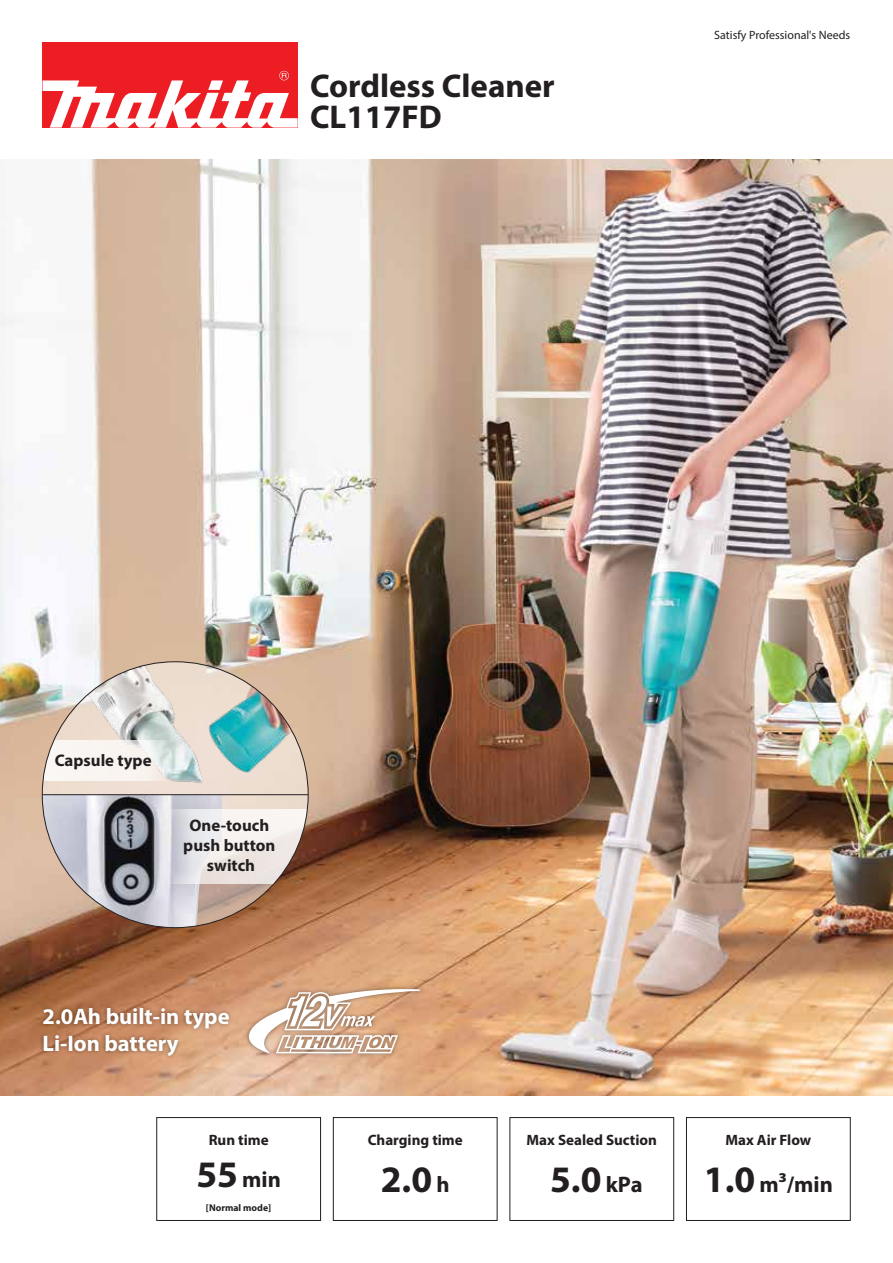
<style>
.page{position:relative;width:893px;height:1263px;background:#fff}
.page>*{position:absolute;margin:0;border:0;box-sizing:border-box;transform-origin:0 0}
.t1{font:700 37.5px "Myriad Pro";color:#231f20}
.t2{font:700 33px "Myriad Pro";color:#231f20}
.t3{font:700 22.5px/27px "Myriad Pro";color:#fff}
.t4{font:700 22.5px "Myriad Pro";color:#231f20}
.t5{font:700 16.8px/20.2px "Myriad Pro";color:#231f20;text-align:center}
.t6{font:700 15px "Myriad Pro";color:#231f20}
.t7{font:12px "Myriad Pro";color:#231f20}
.t8{font:700 9.75px "Myriad Pro";color:#231f20}
.s1{font-size:37.5px}
.s2{font-size:22.5px}
</style>
<div class="page">
<img style="left:0;top:159px;width:893px;height:937px">
<div style="left:43px;top:43px;width:255px;height:85px;background:#ed1d24"></div>
<svg style="left:43px;top:71px;width:255px;height:57px"></svg>
<svg style="left:42px;top:662px;width:266px;height:266px"></svg>
<img style="left:42px;top:795px;width:180px;height:133px">
<img style="left:62px;top:662px;width:246px;height:139px">
<svg style="left:42px;top:741px;width:131px;height:39px"></svg>
<svg style="left:164px;top:809px;width:144px;height:74px"></svg>
<hr style="left:42px;top:794px;width:266px;height:1px;background:#231f20">
<img style="left:36px;top:983px;width:391px;height:80px">
<svg style="left:248px;top:988px;width:172px;height:65px"></svg>
<div style="left:686px;top:1117px;width:165px;height:104px;border:1px solid #231f20"></div>
<div style="left:509px;top:1117px;width:165px;height:104px;border:1px solid #231f20"></div>
<div style="left:333px;top:1117px;width:164px;height:104px;border:1px solid #231f20"></div>
<div style="left:156px;top:1117px;width:165px;height:104px;border:1px solid #231f20"></div>
<h2 class="t2" style="left:310px;top:64px;width:246px">Cordless Cleaner</h2>
<h2 class="t2" style="left:310px;top:95px;width:133px">CL117FD</h2>
<p class="t7" style="left:714px;top:27px;width:138px">Satisfy Professional's Needs</p>
<p class="t5" style="left:55px;top:749px;width:98px">Capsule type</p>
<p class="t5" style="left:183px;top:814px;width:94px">One-touch push button switch</p>
<h3 class="t3" style="left:43px;top:1002px;width:189px">2.0Ah built-in type<br>Li-Ion battery</h3>
<p class="t6" style="left:209px;top:1130px;width:61px">Run time</p>
<h3 class="t4" style="left:196px;top:1165px;width:86px"><span class="s1">55</span> min</h3>
<p class="t8" style="left:206px;top:1202px;width:67px">[Normal mode]</p>
<p class="t6" style="left:368px;top:1130px;width:97px">Charging time</p>
<h1 class="t1" style="left:381px;top:1154px;width:70px">2.0 <span class="s2">h</span></h1>
<p class="t6" style="left:527px;top:1130px;width:132px">Max Sealed Suction</p>
<h1 class="t1" style="left:550px;top:1154px;width:94px">5.0 <span class="s2">kPa</span></h1>
<p class="t6" style="left:725px;top:1130px;width:87px">Max Air Flow</p>
<h3 class="t4" style="left:704px;top:1169px;width:130px"><span class="s1">1.0</span> m³/min</h3>
</div>
